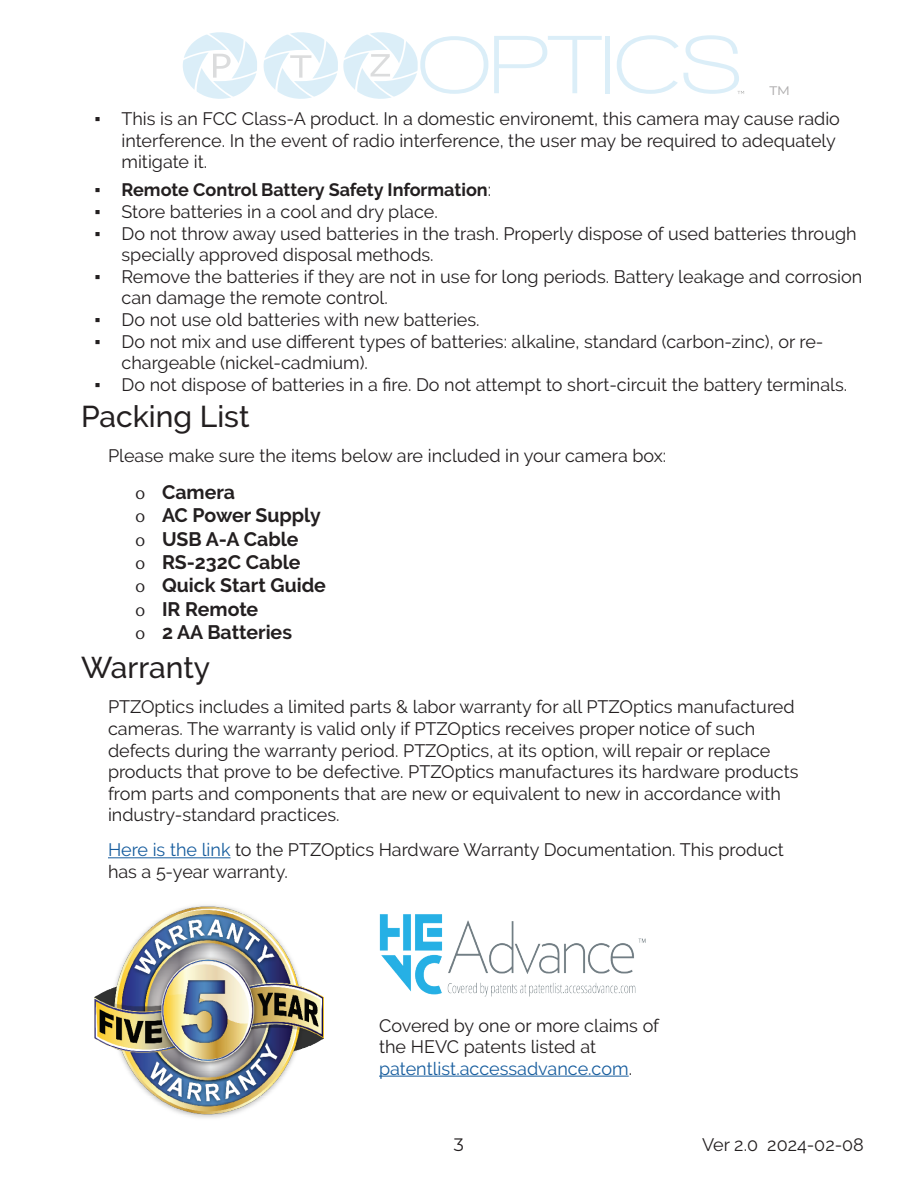
<style>
.page{position:relative;width:918px;height:1188px;background:#fff}
.page>*{position:absolute;margin:0;border:0;box-sizing:border-box;transform-origin:0 0}
.t1{font:500 30px "Raleway";color:#231f20}
.t2{font:21px "Montserrat";color:#231f20}
.t3{font:700 19.5px/23.4px "Raleway";color:#231f20}
.t4{font:18px/21.6px "Raleway";color:#231f20}
.t5{font:700 18px "Raleway";color:#231f20}
.t6{font:18px "Montserrat";color:#231f20}
.s1{font-family:"Arial"}
.s2{font-family:"Arial";font-weight:400}
.s3{font-weight:400}
.s4{font-family:"Minion Pro";font-weight:400}
.s5{color:#175d9e}
</style>
<div class="page">
<svg style="left:494px;top:36px;width:108px;height:57px"></svg>
<hr style="left:605px;top:36px;width:4px;height:57px;background:#dbeef8">
<svg style="left:617px;top:35px;width:127px;height:59px"></svg>
<svg style="left:264px;top:32px;width:224px;height:67px"></svg>
<svg style="left:183px;top:32px;width:74px;height:67px"></svg>
<hr style="left:108px;top:857px;width:123px;height:1px;background:#175d9e">
<img style="left:94px;top:905px;width:230px;height:213px">
<img style="left:379px;top:914px;width:267px;height:83px">
<hr style="left:379px;top:1076px;width:250px;height:1px;background:#175d9e">
<p class="t2" style="left:770px;top:79px;width:23px">™</p>
<p class="t4" style="left:122px;top:108px;width:720px;text-indent:-27px"><span class="s1">▪</span> This is an FCC Class-A product. In a domestic environemt, this camera may cause radio interference. In the event of radio interference, the user may be required to adequately mitigate it.</p>
<p class="t5" style="left:95px;top:180px;width:398px"><span class="s2">▪</span> Remote Control Battery Safety Information<span class="s3">:</span></p>
<p class="t4" style="left:95px;top:201px;width:345px"><span class="s1">▪</span> Store batteries in a cool and dry place.</p>
<p class="t4" style="left:122px;top:222px;width:737px;text-indent:-27px"><span class="s1">▪</span> Do not throw away used batteries in the trash. Properly dispose of used batteries through specially approved disposal methods.</p>
<p class="t4" style="left:122px;top:266px;width:742px;text-indent:-27px"><span class="s1">▪</span> Remove the batteries if they are not in use for long periods. Battery leakage and corrosion can damage the remote control.</p>
<p class="t4" style="left:95px;top:309px;width:387px"><span class="s1">▪</span> Do not use old batteries with new batteries.</p>
<p class="t4" style="left:122px;top:330px;width:704px;text-indent:-27px"><span class="s1">▪</span> Do not mix and use different types of batteries: alkaline, standard (carbon-zinc), or re&shy;chargeable (nickel-cadmium).</p>
<p class="t4" style="left:95px;top:374px;width:754px"><span class="s1">▪</span> Do not dispose of batteries in a fire. Do not attempt to short-circuit the battery terminals.</p>
<h1 class="t1" style="left:81px;top:399px;width:170px">Packing List</h1>
<p class="t4" style="left:108px;top:445px;width:560px">Please make sure the items below are included in your camera box:</p>
<p class="t3" style="left:135px;top:480px;width:192px"><span class="s4">Ŝ</span> Camera<br><span class="s4">Ŝ</span> AC Power Supply<br><span class="s4">Ŝ</span> USB A-A Cable<br><span class="s4">Ŝ</span> RS-232C Cable<br><span class="s4">Ŝ</span> Quick Start Guide<br><span class="s4">Ŝ</span> IR Remote<br><span class="s4">Ŝ</span> 2 AA Batteries</p>
<h1 class="t1" style="left:81px;top:650px;width:131px">Warranty</h1>
<p class="t4" style="left:108px;top:696px;width:692px">PTZOptics includes a limited parts &amp; labor warranty for all PTZOptics manufactured cameras. The warranty is valid only if PTZOptics receives proper notice of such defects during the warranty period. PTZOptics, at its option, will repair or replace products that prove to be defective. PTZOptics manufactures its hardware products from parts and components that are new or equivalent to new in accordance with industry-standard practices.</p>
<p class="t4" style="left:108px;top:839px;width:678px"><span class="s5">Here is the link</span> to the PTZOptics Hardware Warranty Documentation. This product has a 5-year warranty.</p>
<p class="t4" style="left:379px;top:1014px;width:282px">Covered by one or more claims of the HEVC patents listed at <span class="s5">patentlist.accessadvance.com</span>.</p>
<p class="t6" style="left:454px;top:1133px;width:12px">3</p>
<p class="t4" style="left:702px;top:1134px;width:163px">Ver 2.0 2024-02-08</p>
</div>
